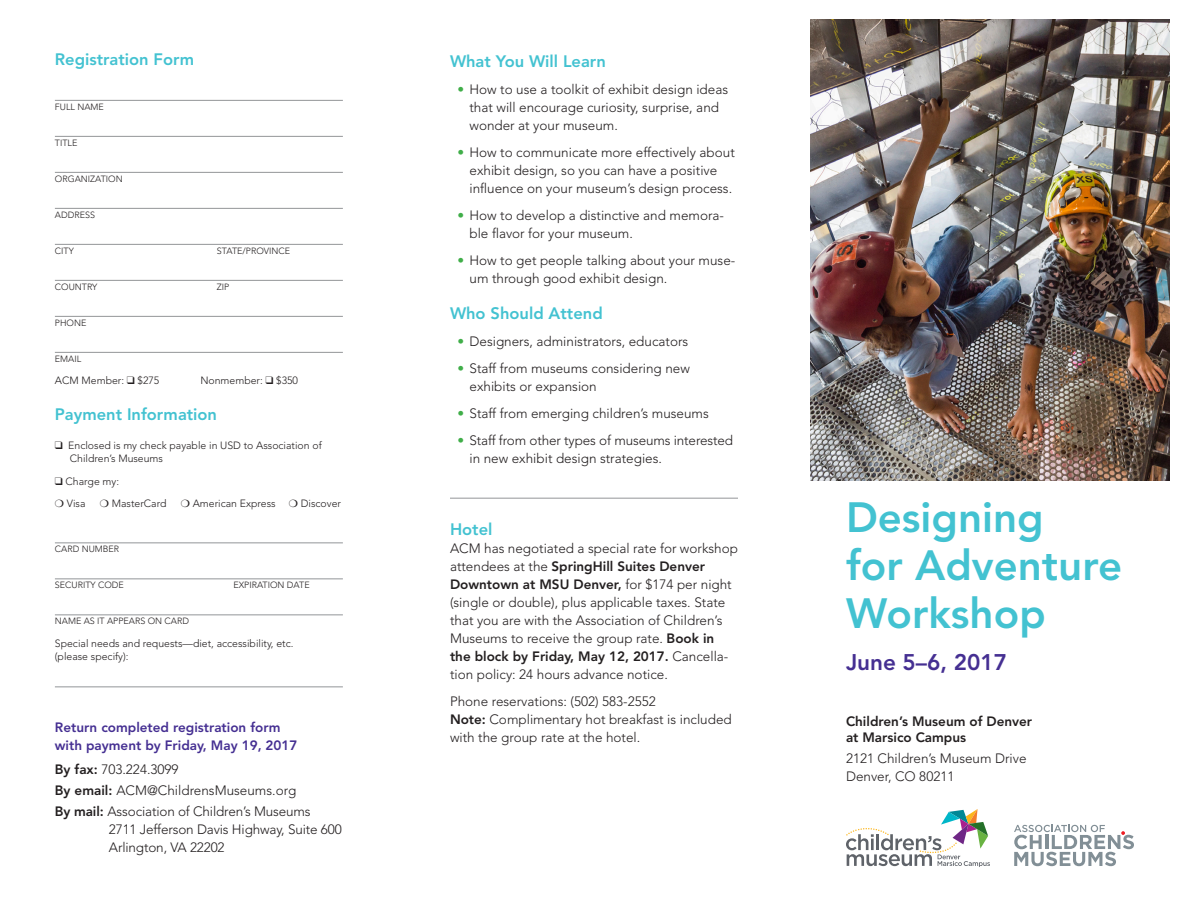
<style>
.page{position:relative;width:1188px;height:918px;background:#fff}
.page>*{position:absolute;margin:0;border:0;box-sizing:border-box;transform-origin:0 0}
.t1{font:800 42px/48px "Avenir";color:#43c2d1}
.t2{font:800 22.5px "Avenir";color:#452f92}
.t3{font:800 16.5px "Avenir";color:#43c2d1}
.P-body{font:300 13.5px/18px "Avenir";color:#231f20}
.H2-event{font:800 13.5px/18px "Avenir";color:#452f92}
.H2_time{font:800 13.5px/16.5px "Avenir";color:#231f20}
.Form__no_line{font:300 10.5px/13.5px "Avenir";color:#231f20}
.form{font:300 9px "Avenir";color:#231f20}
.s1{font-weight:800}
.s2{color:#40ae49}
</style>
<div class="page">
<hr style="left:55px;top:100px;width:288px;height:1px;background:#939598">
<hr style="left:55px;top:136px;width:288px;height:1px;background:#939598">
<hr style="left:55px;top:172px;width:288px;height:1px;background:#939598">
<hr style="left:55px;top:208px;width:288px;height:1px;background:#939598">
<hr style="left:55px;top:244px;width:288px;height:1px;background:#939598">
<hr style="left:55px;top:280px;width:288px;height:1px;background:#939598">
<hr style="left:55px;top:316px;width:288px;height:1px;background:#939598">
<hr style="left:55px;top:352px;width:288px;height:1px;background:#939598">
<hr style="left:55px;top:542px;width:288px;height:1px;background:#939598">
<hr style="left:55px;top:578px;width:288px;height:1px;background:#939598">
<hr style="left:55px;top:614px;width:288px;height:1px;background:#939598">
<hr style="left:55px;top:686px;width:288px;height:1px;background:#939598">
<hr style="left:450px;top:498px;width:288px;height:1px;background:#939598">
<svg style="left:846px;top:809px;width:144px;height:58px"></svg>
<img style="left:810px;top:20px;width:360px;height:461px">
<svg style="left:1014px;top:825px;width:120px;height:41px"></svg>
<h1 class="t3" style="left:55px;top:49px;width:141px">Registration Form</h1>
<p class="form" style="left:55px;top:101px;width:51px">FULL NAME</p>
<p class="form" style="left:55px;top:137px;width:24px">TITLE</p>
<p class="form" style="left:55px;top:173px;width:69px">ORGANIZATION</p>
<p class="form" style="left:55px;top:209px;width:42px">ADDRESS</p>
<p class="form" style="left:55px;top:245px;width:21px">CITY</p>
<p class="form" style="left:217px;top:245px;width:75px">STATE/PROVINCE</p>
<p class="form" style="left:55px;top:281px;width:44px">COUNTRY</p>
<p class="form" style="left:217px;top:281px;width:14px">ZIP</p>
<p class="form" style="left:55px;top:317px;width:33px">PHONE</p>
<p class="form" style="left:55px;top:353px;width:28px">EMAIL</p>
<p class="Form__no_line" style="left:55px;top:374px;width:106px">ACM Member: ❑ $275</p>
<p class="Form__no_line" style="left:200px;top:374px;width:99px">Nonmember: ❑ $350</p>
<h1 class="t3" style="left:55px;top:405px;width:164px">Payment Information</h1>
<h1 class="Form__no_line" style="left:70px;top:438px;width:253px;text-indent:-15px">❑ Enclosed is my check payable in USD to Association of<br>Children’s Museums</h1>
<p class="Form__no_line" style="left:55px;top:474px;width:66px">❑ Charge my:</p>
<p class="Form__no_line" style="left:55px;top:497px;width:32px">❍ Visa</p>
<p class="Form__no_line" style="left:100px;top:497px;width:68px">❍ MasterCard</p>
<p class="Form__no_line" style="left:181px;top:497px;width:96px">❍ American Express</p>
<p class="Form__no_line" style="left:289px;top:497px;width:54px">❍ Discover</p>
<p class="form" style="left:55px;top:544px;width:66px">CARD NUMBER</p>
<p class="form" style="left:55px;top:580px;width:71px">SECURITY CODE</p>
<p class="form" style="left:233px;top:580px;width:78px">EXPIRATION DATE</p>
<p class="form" style="left:55px;top:616px;width:136px">NAME AS IT APPEARS ON CARD</p>
<p class="Form__no_line" style="left:55px;top:636px;width:240px">Special needs and requests—diet, accessibility, etc. (please specify):</p>
<p class="H2-event" style="left:55px;top:719px;width:244px">Return completed registration form with payment by Friday, May 19, 2017</p>
<p class="P-body" style="left:55px;top:761px;width:125px"><span class="s1">By fax:</span> 703.224.3099</p>
<p class="P-body" style="left:55px;top:782px;width:243px"><span class="s1">By email:</span> ACM@ChildrensMuseums.org</p>
<p class="P-body" style="left:109px;top:803px;width:234px;text-indent:-54px"><span class="s1">By mail:</span> Association of Children’s Museums<br>2711 Jefferson Davis Highway, Suite 600<br>Arlington, VA 22202</p>
<h1 class="t3" style="left:450px;top:51px;width:158px">What You Will Learn</h1>
<p class="P-body" style="left:470px;top:80px;width:260px;text-indent:-12px"><span class="s2">•</span> How to use a toolkit of exhibit design ideas that will encourage curiosity, surprise, and wonder at your museum.</p>
<p class="P-body" style="left:470px;top:143px;width:267px;text-indent:-12px"><span class="s2">•</span> How to communicate more effectively about exhibit design, so you can have a positive influence on your museum’s design process.</p>
<p class="P-body" style="left:470px;top:206px;width:256px;text-indent:-12px"><span class="s2">•</span> How to develop a distinctive and memora&shy;ble flavor for your museum.</p>
<p class="P-body" style="left:470px;top:251px;width:267px;text-indent:-12px"><span class="s2">•</span> How to get people talking about your muse&shy;um through good exhibit design.</p>
<h1 class="t3" style="left:450px;top:303px;width:154px">Who Should Attend</h1>
<p class="P-body" style="left:458px;top:332px;width:232px"><span class="s2">•</span> Designers, administrators, educators</p>
<p class="P-body" style="left:470px;top:359px;width:222px;text-indent:-12px"><span class="s2">•</span> Staff from museums considering new exhibits or expansion</p>
<p class="P-body" style="left:458px;top:404px;width:253px"><span class="s2">•</span> Staff from emerging children’s museums</p>
<p class="P-body" style="left:470px;top:431px;width:265px;text-indent:-12px"><span class="s2">•</span> Staff from other types of museums interested in new exhibit design strategies.</p>
<h1 class="t3" style="left:450px;top:519px;width:44px">Hotel</h1>
<p class="P-body" style="left:450px;top:539px;width:290px">ACM has negotiated a special rate for workshop attendees at the <span class="s1">SpringHill Suites Denver Downtown at MSU Denver,</span> for $174 per night (single or double), plus applicable taxes. State that you are with the Association of Children’s Museums to receive the group rate. <span class="s1">Book in the block by Friday, May 12, 2017.</span> Cancella&shy;tion policy: 24 hours advance notice.</p>
<p class="P-body" style="left:450px;top:692px;width:207px">Phone reservations: (502) 583-2552</p>
<p class="P-body" style="left:450px;top:710px;width:283px"><span class="s1">Note:</span> Complimentary hot breakfast is included with the group rate at the hotel.</p>
<h1 class="t1" style="left:846px;top:494px;width:278px">Designing<br>for Adventure<br>Workshop</h1>
<h1 class="t2" style="left:846px;top:649px;width:163px">June 5–6, 2017</h1>
<p class="H2_time" style="left:846px;top:713px;width:188px">Children’s Museum of Denver at Marsico Campus</p>
<p class="P-body" style="left:846px;top:750px;width:182px">2121 Children’s Museum Drive</p>
<p class="P-body" style="left:846px;top:768px;width:110px">Denver, CO 80211</p>
</div>
